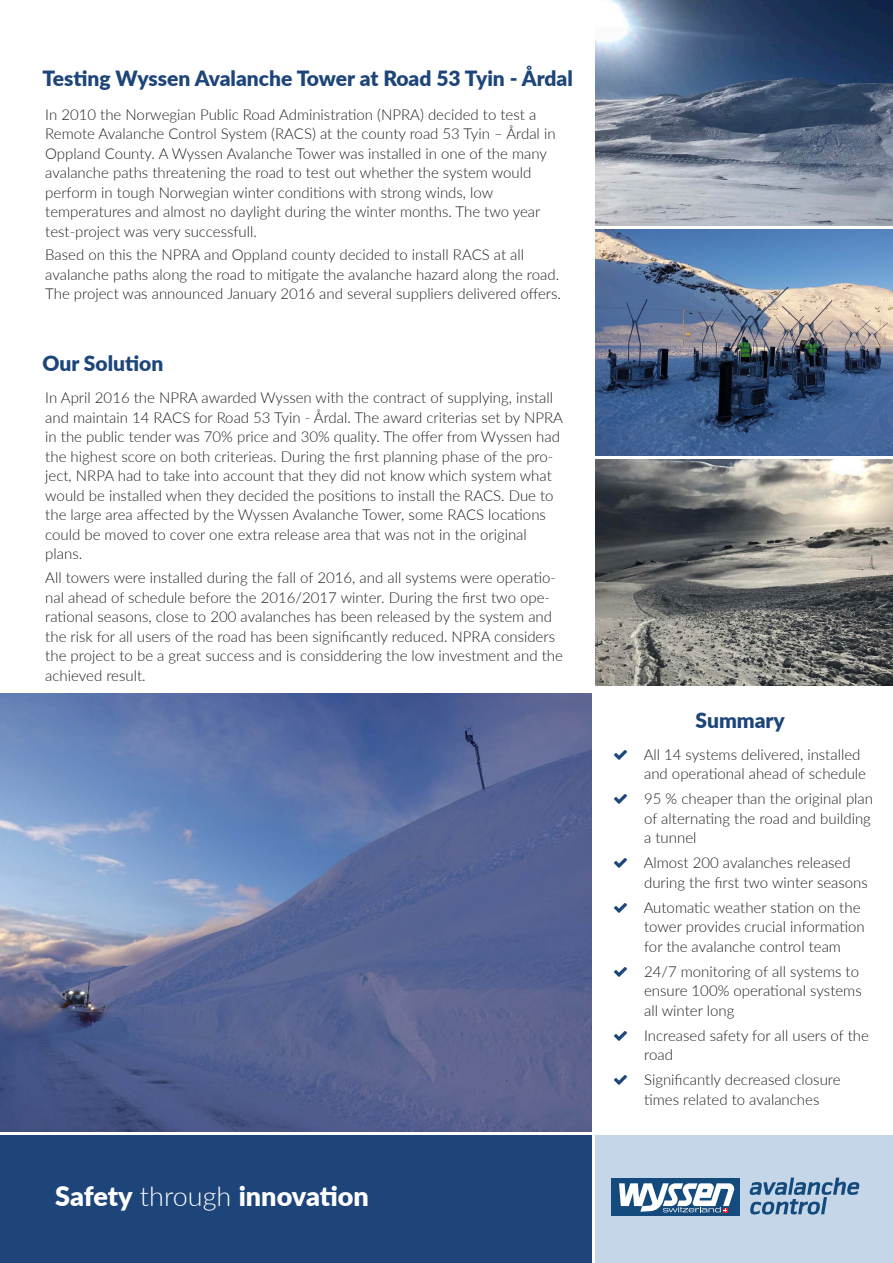
<style>
.page{position:relative;width:893px;height:1263px;background:#fff}
.page>*{position:absolute;margin:0;border:0;box-sizing:border-box;transform-origin:0 0}
.t1{font:900 27px "Lato";letter-spacing:-.005em;color:#fff}
.t2{font:900 21px "Lato";color:#1d4579}
.t3{font:300 15px/19.5px "Lato";color:#231f20}
.s1{font-weight:300}
</style>
<div class="page">
<div style="left:0;top:1135px;width:591px;height:128px;background:#1d4579"></div>
<div style="left:595px;top:1135px;width:298px;height:128px;background:#c5d6e9"></div>
<div style="left:612px;top:1178px;width:128px;height:37px;background:#144a7c"></div>
<svg style="left:750px;top:1177px;width:109px;height:37px"></svg>
<svg style="left:619px;top:1183px;width:116px;height:29px"></svg>
<img style="left:595px;top:230px;width:298px;height:225px">
<img style="left:595px;top:0;width:298px;height:225px">
<img style="left:0;top:693px;width:591px;height:438px">
<img style="left:595px;top:460px;width:298px;height:225px">
<h2 class="t2" style="left:43px;top:63px;width:532px">Testing Wyssen Avalanche Tower at Road 53 Tyin - Årdal</h2>
<p class="t3" style="left:45px;top:104px;width:512px">In 2010 the Norwegian Public Road Administration (NPRA) decided to test a Remote Avalanche Control System (RACS) at the county road 53 Tyin – Årdal in Oppland County. A Wyssen Avalanche Tower was installed in one of the many avalanche paths threatening the road to test out whether the system would perform in tough Norwegian winter conditions with strong winds, low temperatures and almost no daylight during the winter months. The two year test-project was very successfull.</p>
<p class="t3" style="left:45px;top:245px;width:517px">Based on this the NPRA and Oppland county decided to install RACS at all avalanche paths along the road to mitigate the avalanche hazard along the road.<br>The project was announced January 2016 and several suppliers delivered offers.</p>
<h2 class="t2" style="left:43px;top:347px;width:122px">Our Solution</h2>
<p class="t3" style="left:45px;top:388px;width:519px">In April 2016 the NPRA awarded Wyssen with the contract of supplying, install and maintain 14 RACS for Road 53 Tyin - Årdal. The award criterias set by NPRA in the public tender was 70% price and 30% quality. The offer from Wyssen had the highest score on both criterieas. During the first planning phase of the pro&shy;ject, NRPA had to take into account that they did not know which system what would be installed when they decided the positions to install the RACS. Due to the large area affected by the Wyssen Avalanche Tower, some RACS locations could be moved to cover one extra release area that was not in the original plans.</p>
<p class="t3" style="left:45px;top:567px;width:519px">All towers were installed during the fall of 2016, and all systems were operatio&shy;nal ahead of schedule before the 2016/2017 winter. During the first two ope&shy;rational seasons, close to 200 avalanches has been released by the system and the risk for all users of the road has been significantly reduced. NPRA considers the project to be a great success and is considdering the low investment and the achieved result.</p>
<h1 class="t1" style="left:55px;top:1175px;width:315px">Safety <span class="s1">through</span> innovation</h1>
<h2 class="t2" style="left:696px;top:704px;width:91px">Summary</h2>
<p class="t3" style="left:644px;top:744px;width:224px">All 14 systems delivered, installed and operational ahead of schedule</p>
<p class="t3" style="left:644px;top:788px;width:230px">95 % cheaper than the original plan of alternating the road and building a tunnel</p>
<p class="t3" style="left:644px;top:852px;width:226px">Almost 200 avalanches released during the first two winter seasons</p>
<p class="t3" style="left:644px;top:897px;width:223px">Automatic weather station on the tower provides crucial information for the avalanche control team</p>
<p class="t3" style="left:644px;top:961px;width:219px">24/7 monitoring of all systems to ensure 100% operational systems all winter long</p>
<p class="t3" style="left:644px;top:1025px;width:226px">Increased safety for all users of the road</p>
<p class="t3" style="left:644px;top:1070px;width:198px">Significantly decreased closure times related to avalanches</p>
</div>
